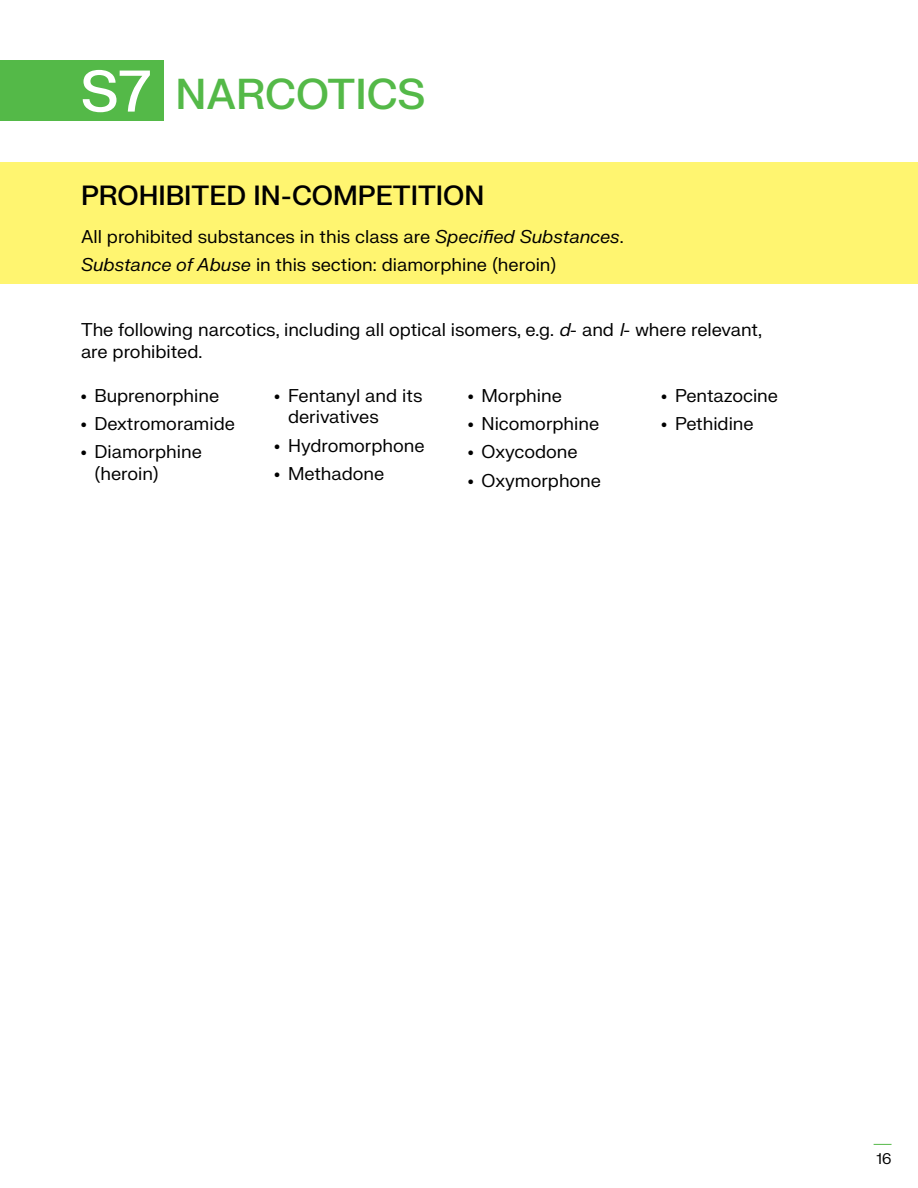
<style>
.page{position:relative;width:918px;height:1188px;background:#fff}
.page>*{position:absolute;margin:0;border:0;box-sizing:border-box;transform-origin:0 0}
.t1{font:100 57px "FK Grotesk Neue";color:#fff}
.t2{font:100 42px "FK Grotesk Neue";color:#54b948}
.t3{font:100 27px "FK Grotesk Neue";color:#000}
.t4{font:100 18px/21.6px "FK Grotesk Neue";color:#000}
.t5{font:100 15px "FK Grotesk Neue";color:#000}
.s1{font-style:italic}
</style>
<div class="page">
<svg style="left:874px;top:1144px;width:18px;height:1px"></svg>
<div style="left:0;top:60px;width:164px;height:61px;background:#54b948"></div>
<div style="left:0;top:162px;width:918px;height:122px;background:#fff570"></div>
<h1 class="t1" style="left:81px;top:50px;width:72px">S7</h1>
<h2 class="t2" style="left:176px;top:64px;width:251px">NARCOTICS</h2>
<h3 class="t3" style="left:81px;top:176px;width:405px">PROHIBITED IN-COMPETITION</h3>
<p class="t4" style="left:81px;top:221px;width:544px;line-height:28.3px">All prohibited substances in this class are Specified Substances.<br>Substance of Abuse in this section: diamorphine (heroin)</p>
<p class="t4" style="left:81px;top:318px;width:683px">The following narcotics, including all optical isomers, e.g. <span class="s1">d</span>- and <span class="s1">l</span>- where relevant, are prohibited.</p>
<p class="t4" style="left:81px;top:384px;width:140px"><sup>•</sup> Buprenorphine</p>
<p class="t4" style="left:81px;top:412px;width:155px"><sup>•</sup> Dextromoramide</p>
<p class="t4" style="left:95px;top:440px;width:109px;text-indent:-14px"><sup>•</sup> Diamorphine (heroin)</p>
<p class="t4" style="left:288px;top:384px;width:136px;text-indent:-14px"><sup>•</sup> Fentanyl and its derivatives</p>
<p class="t4" style="left:274px;top:434px;width:152px"><sup>•</sup> Hydromorphone</p>
<p class="t4" style="left:274px;top:462px;width:111px"><sup>•</sup> Methadone</p>
<p class="t4" style="left:468px;top:384px;width:95px"><sup>•</sup> Morphine</p>
<p class="t4" style="left:468px;top:412px;width:133px"><sup>•</sup> Nicomorphine</p>
<p class="t4" style="left:468px;top:440px;width:111px"><sup>•</sup> Oxycodone</p>
<p class="t4" style="left:468px;top:469px;width:135px"><sup>•</sup> Oxymorphone</p>
<p class="t4" style="left:662px;top:384px;width:118px"><sup>•</sup> Pentazocine</p>
<p class="t4" style="left:662px;top:412px;width:94px"><sup>•</sup> Pethidine</p>
<p class="t5" style="left:877px;top:1148px;width:16px">16</p>
</div>
